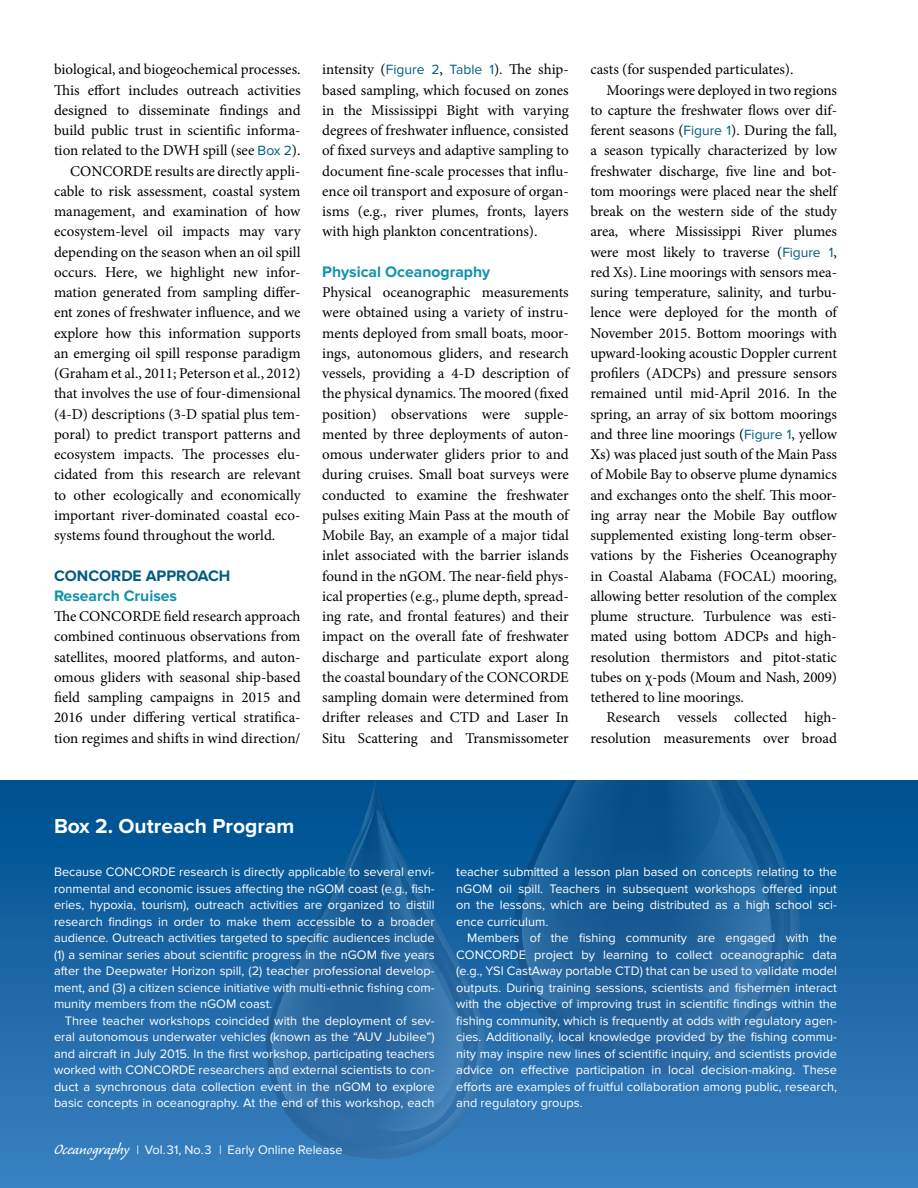
<style>
.page{position:relative;width:918px;height:1188px;background:#fff}
.page>*{position:absolute;margin:0;border:0;box-sizing:border-box;transform-origin:0 0}
.t1{font:700 21px "Proxima Nova";color:#fff}
.t2{font:700 15.75px "Proxima Nova";color:#1292af}
.t3{font:700 15.75px "Proxima Nova";color:#005c83}
.t4{font:15px/20.2px "Minion Pro";letter-spacing:-.005em;color:#000;text-align:justify}
.t5{font:12.75px/16.5px "Proxima Nova";color:#fff;text-align:justify}
.s1{font-family:"Proxima Nova";font-size:13.8px;color:#005c83}
.s2{font-family:"Caliban Std";font-size:18.75px}
</style>
<div class="page">
<div style="left:0;top:780px;width:918px;height:408px;background:linear-gradient(to bottom,#004f8f,#3c81c1)"></div>
<img style="left:264px;top:780px;width:224px;height:379px">
<img style="left:513px;top:780px;width:289px;height:294px">
<p class="t4" style="left:54px;top:59px;width:248px">biological, and biogeochemical processes.</p>
<p class="t4" style="left:54px;top:80px;width:248px">This effort includes outreach activities</p>
<p class="t4" style="left:54px;top:100px;width:248px">designed to disseminate findings and</p>
<p class="t4" style="left:54px;top:120px;width:248px">build public trust in scientific informa-</p>
<p class="t4" style="left:54px;top:140px;width:248px">tion related to the DWH spill (see <span class="s1">Box 2</span>).</p>
<p class="t4" style="left:70px;top:161px;width:232px">CONCORDE results are directly appli-</p>
<p class="t4" style="left:54px;top:181px;width:248px">cable to risk assessment, coastal system</p>
<p class="t4" style="left:54px;top:201px;width:248px">management, and examination of how</p>
<p class="t4" style="left:54px;top:221px;width:248px">ecosystem-level oil impacts may vary</p>
<p class="t4" style="left:54px;top:242px;width:248px">depending on the season when an oil spill</p>
<p class="t4" style="left:54px;top:262px;width:248px">occurs. Here, we highlight new infor-</p>
<p class="t4" style="left:54px;top:282px;width:248px">mation generated from sampling differ-</p>
<p class="t4" style="left:54px;top:302px;width:248px">ent zones of freshwater influence, and we</p>
<p class="t4" style="left:54px;top:323px;width:248px">explore how this information supports</p>
<p class="t4" style="left:54px;top:343px;width:248px">an emerging oil spill response paradigm</p>
<p class="t4" style="left:54px;top:363px;width:248px">(Graham et al., 2011; Peterson et al., 2012)</p>
<p class="t4" style="left:54px;top:383px;width:248px">that involves the use of four-dimensional</p>
<p class="t4" style="left:54px;top:404px;width:248px">(4-D) descriptions (3-D spatial plus tem-</p>
<p class="t4" style="left:54px;top:424px;width:248px">poral) to predict transport patterns and</p>
<p class="t4" style="left:54px;top:444px;width:248px">ecosystem impacts. The processes elu-</p>
<p class="t4" style="left:54px;top:464px;width:248px">cidated from this research are relevant</p>
<p class="t4" style="left:54px;top:485px;width:248px">to other ecologically and economically</p>
<p class="t4" style="left:54px;top:505px;width:248px">important river-dominated coastal eco-</p>
<p class="t4" style="left:54px;top:525px;width:223px">systems found throughout the world.</p>
<p class="t3" style="left:54px;top:566px;width:178px">CONCORDE APPROACH</p>
<p class="t2" style="left:54px;top:586px;width:125px">Research Cruises</p>
<p class="t4" style="left:54px;top:606px;width:248px">The CONCORDE field research approach combined continuous observations from satellites, moored platforms, and auton&shy;omous gliders with seasonal ship-based field sampling campaigns in 2015 and 2016 under differing vertical stratifica&shy;tion regimes and shifts in wind direction/</p>
<p class="t4" style="left:322px;top:59px;width:248px">intensity (<span class="s1">Figure 2</span>, <span class="s1">Table 1</span>). The ship&shy;based sampling, which focused on zones in the Mississippi Bight with varying degrees of freshwater influence, consisted of fixed surveys and adaptive sampling to document fine-scale processes that influ&shy;ence oil transport and exposure of organ&shy;isms (e.g., river plumes, fronts, layers with high plankton concentrations).</p>
<p class="t2" style="left:322px;top:262px;width:170px">Physical Oceanography</p>
<p class="t4" style="left:322px;top:282px;width:248px">Physical oceanographic measurements were obtained using a variety of instru&shy;ments deployed from small boats, moor&shy;ings, autonomous gliders, and research vessels, providing a 4-D description of the physical dynamics. The moored (fixed position) observations were supple&shy;mented by three deployments of auton&shy;omous underwater gliders prior to and during cruises. Small boat surveys were conducted to examine the freshwater pulses exiting Main Pass at the mouth of Mobile Bay, an example of a major tidal inlet associated with the barrier islands found in the nGOM. The near-field phys&shy;ical properties (e.g., plume depth, spread&shy;ing rate, and frontal features) and their impact on the overall fate of freshwater discharge and particulate export along the coastal boundary of the CONCORDE sampling domain were determined from drifter releases and CTD and Laser In Situ Scattering and Transmissometer</p>
<p class="t4" style="left:590px;top:59px;width:205px">casts (for suspended particulates).</p>
<p class="t4" style="left:607px;top:80px;width:232px">Moorings were deployed in two regions</p>
<p class="t4" style="left:590px;top:100px;width:248px">to capture the freshwater flows over dif-</p>
<p class="t4" style="left:590px;top:120px;width:248px">ferent seasons (<span class="s1">Figure 1</span>). During the fall,</p>
<p class="t4" style="left:590px;top:140px;width:248px">a season typically characterized by low</p>
<p class="t4" style="left:590px;top:161px;width:248px">freshwater discharge, five line and bot-</p>
<p class="t4" style="left:590px;top:181px;width:248px">tom moorings were placed near the shelf</p>
<p class="t4" style="left:590px;top:201px;width:248px">break on the western side of the study</p>
<p class="t4" style="left:590px;top:221px;width:248px">area, where Mississippi River plumes</p>
<p class="t4" style="left:590px;top:242px;width:248px">were most likely to traverse (<span class="s1">Figure 1</span>,</p>
<p class="t4" style="left:590px;top:262px;width:248px">red Xs). Line moorings with sensors mea-</p>
<p class="t4" style="left:590px;top:282px;width:248px">suring temperature, salinity, and turbu-</p>
<p class="t4" style="left:590px;top:302px;width:248px">lence were deployed for the month of</p>
<p class="t4" style="left:590px;top:323px;width:248px">November 2015. Bottom moorings with</p>
<p class="t4" style="left:590px;top:343px;width:248px">upward-looking acoustic Doppler current</p>
<p class="t4" style="left:590px;top:363px;width:248px">profilers (ADCPs) and pressure sensors</p>
<p class="t4" style="left:590px;top:383px;width:248px">remained until mid-April 2016. In the</p>
<p class="t4" style="left:590px;top:404px;width:248px">spring, an array of six bottom moorings</p>
<p class="t4" style="left:590px;top:424px;width:248px">and three line moorings (<span class="s1">Figure 1</span>, yellow</p>
<p class="t4" style="left:590px;top:444px;width:248px">Xs) was placed just south of the Main Pass</p>
<p class="t4" style="left:590px;top:464px;width:248px">of Mobile Bay to observe plume dynamics</p>
<p class="t4" style="left:590px;top:485px;width:248px">and exchanges onto the shelf. This moor-</p>
<p class="t4" style="left:590px;top:505px;width:248px">ing array near the Mobile Bay outflow</p>
<p class="t4" style="left:590px;top:525px;width:248px">supplemented existing long-term obser-</p>
<p class="t4" style="left:590px;top:545px;width:248px">vations by the Fisheries Oceanography</p>
<p class="t4" style="left:590px;top:566px;width:248px">in Coastal Alabama (FOCAL) mooring,</p>
<p class="t4" style="left:590px;top:586px;width:248px">allowing better resolution of the complex</p>
<p class="t4" style="left:590px;top:606px;width:248px">plume structure. Turbulence was esti-</p>
<p class="t4" style="left:590px;top:626px;width:248px">mated using bottom ADCPs and high-</p>
<p class="t4" style="left:590px;top:647px;width:248px">resolution thermistors and pitot-static</p>
<p class="t4" style="left:590px;top:667px;width:248px">tubes on χ-pods (Moum and Nash, 2009)</p>
<p class="t4" style="left:590px;top:687px;width:155px">tethered to line moorings.</p>
<p class="t4" style="left:607px;top:707px;width:232px">Research vessels collected high-</p>
<p class="t4" style="left:590px;top:728px;width:248px">resolution measurements over broad</p>
<h1 class="t1" style="left:54px;top:814px;width:242px">Box 2. Outreach Program</h1>
<p class="t5" style="left:54px;top:864px;width:382px">Because CONCORDE research is directly applicable to several envi&shy;ronmental and economic issues affecting the nGOM coast (e.g., fish&shy;eries, hypoxia, tourism), outreach activities are organized to distill research findings in order to make them accessible to a broader audience. Outreach activities targeted to specific audiences include (1) a seminar series about scientific progress in the nGOM five years after the Deepwater Horizon spill, (2) teacher professional develop&shy;ment, and (3) a citizen science initiative with multi-ethnic fishing com&shy;munity members from the nGOM coast.</p>
<p class="t5" style="left:54px;top:1012px;width:382px;text-indent:11px">Three teacher workshops coincided with the deployment of sev&shy;eral autonomous underwater vehicles (known as the “AUV Jubilee”) and aircraft in July 2015. In the first workshop, participating teachers worked with CONCORDE researchers and external scientists to con&shy;duct a synchronous data collection event in the nGOM to explore basic concepts in oceanography. At the end of this workshop, each</p>
<p class="t5" style="left:54px;top:1141px;width:290px"><span class="s2">Oceanography</span> | Vol.31, No.3 | Early Online Release</p>
<p class="t5" style="left:456px;top:864px;width:382px">teacher submitted a lesson plan based on concepts relating to the nGOM oil spill. Teachers in subsequent workshops offered input on the lessons, which are being distributed as a high school sci&shy;ence curriculum.</p>
<p class="t5" style="left:456px;top:930px;width:382px;text-indent:11px">Members of the fishing community are engaged with the CONCORDE project by learning to collect oceanographic data (e.g., YSI CastAway portable CTD) that can be used to validate model outputs. During training sessions, scientists and fishermen interact with the objective of improving trust in scientific findings within the fishing community, which is frequently at odds with regulatory agen&shy;cies. Additionally, local knowledge provided by the fishing commu&shy;nity may inspire new lines of scientific inquiry, and scientists provide advice on effective participation in local decision-making. These efforts are examples of fruitful collaboration among public, research, and regulatory groups.</p>
</div>
